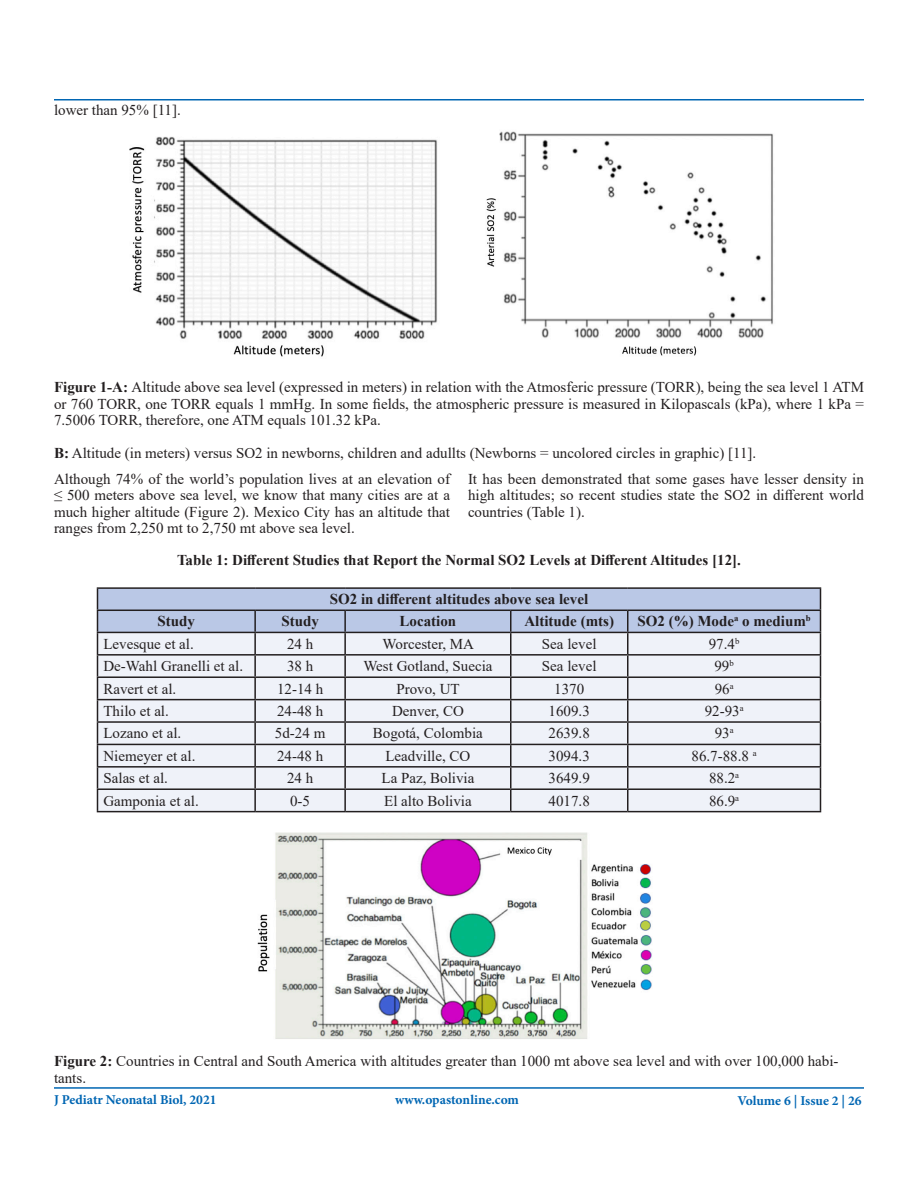
<style>
.page{position:relative;width:918px;height:1188px;background:#fff}
.page>*{position:absolute;margin:0;border:0;box-sizing:border-box;transform-origin:0 0}
.t1{font:15px/16.5px "Times New Roman";color:#231f20;text-align:justify}
.t2{font:700 15px "Times New Roman";color:#231f20}
.t3{font:700 13.5px "Minion Pro";color:#0166b3}
.s1{font-weight:700}
</style>
<div class="page">
<hr style="left:54px;top:99px;width:810px;height:1px;background:#0166b3">
<hr style="left:54px;top:1087px;width:810px;height:2px;background:#0166b3">
<img style="left:129px;top:136px;width:308px;height:221px">
<img style="left:486px;top:131px;width:287px;height:225px">
<hr style="left:97px;top:587px;width:158px;height:2px;background:#231f20">
<hr style="left:255px;top:587px;width:90px;height:2px;background:#231f20">
<hr style="left:345px;top:587px;width:166px;height:2px;background:#231f20">
<hr style="left:511px;top:587px;width:117px;height:2px;background:#231f20">
<hr style="left:628px;top:587px;width:193px;height:2px;background:#231f20">
<svg style="left:97px;top:588px;width:724px;height:223px"></svg>
<hr style="left:97px;top:811px;width:158px;height:1px;background:#231f20">
<hr style="left:255px;top:811px;width:90px;height:1px;background:#231f20">
<hr style="left:345px;top:811px;width:166px;height:1px;background:#231f20">
<hr style="left:511px;top:811px;width:117px;height:1px;background:#231f20">
<hr style="left:628px;top:811px;width:193px;height:1px;background:#231f20">
<img style="left:257px;top:832px;width:395px;height:207px">
<p class="t1" style="left:54px;top:101px;width:128px">lower than 95% [11].</p>
<p class="t1" style="left:54px;top:378px;width:812px"><span class="s1">Figure 1-A:</span> Altitude above sea level (expressed in meters) in relation with the Atmosferic pressure (TORR), being the sea level 1 ATM or 760 TORR, one TORR equals 1 mmHg. In some fields, the atmospheric pressure is measured in Kilopascals (kPa), where 1 kPa = 7.5006 TORR, therefore, one ATM equals 101.32 kPa.</p>
<p class="t1" style="left:54px;top:444px;width:704px"><span class="s1">B:</span> Altitude (in meters) versus SO2 in newborns, children and adullts (Newborns = uncolored circles in graphic) [11].</p>
<p class="t1" style="left:54px;top:470px;width:398px">Although 74% of the world’s population lives at an elevation of ≤ 500 meters above sea level, we know that many cities are at a much higher altitude (Figure 2). Mexico City has an altitude that ranges from 2,250 mt to 2,750 mt above sea level.</p>
<p class="t1" style="left:468px;top:470px;width:398px">It has been demonstrated that some gases have lesser density in high altitudes; so recent studies state the SO2 in different world countries (Table 1).</p>
<p class="t2" style="left:177px;top:549px;width:565px">Table 1: Different Studies that Report the Normal SO2 Levels at Different Altitudes [12].</p>
<p class="t2" style="left:330px;top:588px;width:260px">SO2 in different altitudes above sea level</p>
<p class="t2" style="left:158px;top:611px;width:39px">Study</p>
<p class="t2" style="left:281px;top:611px;width:39px">Study</p>
<p class="t2" style="left:400px;top:611px;width:58px">Location</p>
<p class="t2" style="left:524px;top:611px;width:91px">Altitude (mts)</p>
<p class="t2" style="left:637px;top:611px;width:175px">SO2 (%) Mode<sup>a</sup> o medium<sup>b</sup></p>
<p class="t1" style="left:104px;top:635px;width:92px">Levesque et al.</p>
<p class="t1" style="left:287px;top:635px;width:28px">24 h</p>
<p class="t1" style="left:383px;top:635px;width:93px">Worcester, MA</p>
<p class="t1" style="left:542px;top:635px;width:56px">Sea level</p>
<p class="t1" style="left:709px;top:635px;width:32px">97.4<sup>b</sup></p>
<p class="t1" style="left:104px;top:657px;width:141px">De-Wahl Granelli et al.</p>
<p class="t1" style="left:287px;top:657px;width:28px">38 h</p>
<p class="t1" style="left:363px;top:657px;width:131px">West Gotland, Suecia</p>
<p class="t1" style="left:542px;top:657px;width:56px">Sea level</p>
<p class="t1" style="left:714px;top:657px;width:21px">99<sup>b</sup></p>
<p class="t1" style="left:104px;top:680px;width:74px">Ravert et al.</p>
<p class="t1" style="left:277px;top:680px;width:48px">12-14 h</p>
<p class="t1" style="left:396px;top:680px;width:65px">Provo, UT</p>
<p class="t1" style="left:554px;top:680px;width:31px">1370</p>
<p class="t1" style="left:715px;top:680px;width:20px">96<sup>a</sup></p>
<p class="t1" style="left:104px;top:702px;width:67px">Thilo et al.</p>
<p class="t1" style="left:277px;top:702px;width:48px">24-48 h</p>
<p class="t1" style="left:392px;top:702px;width:73px">Denver, CO</p>
<p class="t1" style="left:549px;top:702px;width:43px">1609.3</p>
<p class="t1" style="left:705px;top:702px;width:40px">92-93<sup>a</sup></p>
<p class="t1" style="left:104px;top:725px;width:79px">Lozano et al.</p>
<p class="t1" style="left:275px;top:725px;width:52px">5d-24 m</p>
<p class="t1" style="left:373px;top:725px;width:112px">Bogotá, Colombia</p>
<p class="t1" style="left:549px;top:725px;width:43px">2639.8</p>
<p class="t1" style="left:715px;top:725px;width:20px">93<sup>a</sup></p>
<p class="t1" style="left:104px;top:747px;width:94px">Niemeyer et al.</p>
<p class="t1" style="left:277px;top:747px;width:48px">24-48 h</p>
<p class="t1" style="left:385px;top:747px;width:86px">Leadville, CO</p>
<p class="t1" style="left:549px;top:747px;width:43px">3094.3</p>
<p class="t1" style="left:692px;top:747px;width:67px">86.7-88.8 <sup>a</sup></p>
<p class="t1" style="left:104px;top:769px;width:66px">Salas et al.</p>
<p class="t1" style="left:287px;top:769px;width:28px">24 h</p>
<p class="t1" style="left:382px;top:769px;width:94px">La Paz, Bolivia</p>
<p class="t1" style="left:549px;top:769px;width:43px">3649.9</p>
<p class="t1" style="left:709px;top:769px;width:32px">88.2<sup>a</sup></p>
<p class="t1" style="left:104px;top:792px;width:97px">Gamponia et al.</p>
<p class="t1" style="left:290px;top:792px;width:21px">0-5</p>
<p class="t1" style="left:384px;top:792px;width:89px">El alto Bolivia</p>
<p class="t1" style="left:549px;top:792px;width:43px">4017.8</p>
<p class="t1" style="left:709px;top:792px;width:32px">86.9<sup>a</sup></p>
<p class="t1" style="left:54px;top:1053px;width:786px"><span class="s1">Figure 2:</span> Countries in Central and South America with altitudes greater than 1000 mt above sea level and with over 100,000 habi&shy;tants.</p>
<p class="t3" style="left:54px;top:1090px;width:164px">J Pediatr Neonatal Biol, 2021</p>
<p class="t3" style="left:395px;top:1090px;width:126px">www.opastonline.com</p>
<p class="t3" style="left:737px;top:1091px;width:126px">Volume 6 | Issue 2 | 26</p>
</div>
